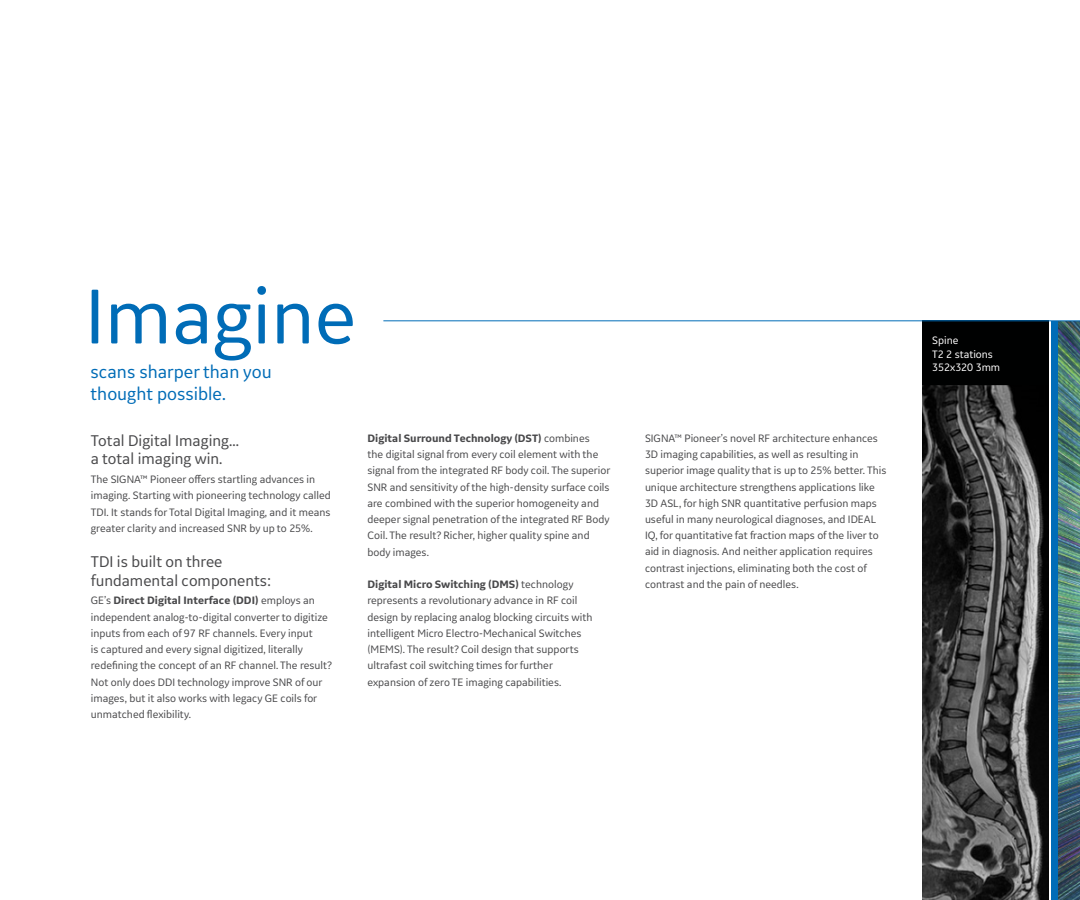
<style>
.page{position:relative;width:1080px;height:900px;background:#fff}
.page>*{position:absolute;margin:0;border:0;box-sizing:border-box;transform-origin:0 0}
.t1{font:81.25px "GE Inspira Sans";color:#006cb7}
.t2{font:18.75px/22.5px "GE Inspira Sans";color:#006cb7}
.t3{font:16.25px/18.8px "GE Inspira Sans";color:#48484a}
.t4{font:11.25px/16.2px "GE Inspira Sans";color:#48484a}
.t5{font:11.25px/13.5px "GE Inspira Sans";color:#fff}
.s1{font-weight:700}
</style>
<div class="page">
<img style="left:922px;top:385px;width:127px;height:515px">
<div style="left:1052px;top:321px;width:7px;height:579px;background:#006cb7"></div>
<img style="left:1058px;top:322px;width:22px;height:578px">
<div style="left:922px;top:321px;width:127px;height:64px;background:#000101"></div>
<hr style="left:383px;top:321px;width:697px;height:1px;background:#006cb7">
<h1 class="t1" style="left:85px;top:266px;width:273px">Imagine</h1>
<h2 class="t2" style="left:91px;top:360px;width:183px">scans sharper than you thought possible.</h2>
<h3 class="t3" style="left:91px;top:430px;width:150px">Total Digital Imaging... a total imaging win.</h3>
<p class="t4" style="left:91px;top:471px;width:241px">The SIGNA™ Pioneer offers startling advances in imaging. Starting with pioneering technology called TDI. It stands for Total Digital Imaging, and it means greater clarity and increased SNR by up to 25%.</p>
<h3 class="t3" style="left:91px;top:552px;width:181px">TDI is built on three fundamental components:</h3>
<p class="t4" style="left:91px;top:592px;width:243px">GE’s <span class="s1">Direct Digital Interface (DDI)</span> employs an independent analog-to-digital converter to digitize inputs from each of 97 RF channels. Every input<br>is captured and every signal digitized, literally redefining the concept of an RF channel. The result?<br>Not only does DDI technology improve SNR of our images, but it also works with legacy GE coils for unmatched flexibility.</p>
<p class="t4" style="left:367px;top:430px;width:245px"><span class="s1">Digital Surround Technology (DST)</span> combines<br>the digital signal from every coil element with the signal from the integrated RF body coil. The superior SNR and sensitivity of the high-density surface coils are combined with the superior homogeneity and deeper signal penetration of the integrated RF Body Coil. The result? Richer, higher quality spine and body images.</p>
<p class="t4" style="left:367px;top:576px;width:226px"><span class="s1">Digital Micro Switching (DMS)</span> technology represents a revolutionary advance in RF coil design by replacing analog blocking circuits with intelligent Micro Electro-Mechanical Switches (MEMS). The result? Coil design that supports ultrafast coil switching times for further expansion of zero TE imaging capabilities.</p>
<p class="t4" style="left:645px;top:430px;width:243px">SIGNA™ Pioneer’s novel RF architecture enhances 3D imaging capabilities, as well as resulting in superior image quality that is up to 25% better. This unique architecture strengthens applications like 3D ASL, for high SNR quantitative perfusion maps useful in many neurological diagnoses, and IDEAL IQ, for quantitative fat fraction maps of the liver to aid in diagnosis. And neither application requires contrast injections, eliminating both the cost of contrast and the pain of needles.</p>
<p class="t5" style="left:932px;top:334px;width:70px">Spine<br>T2 2 stations<br>352x320 3mm</p>
</div>
